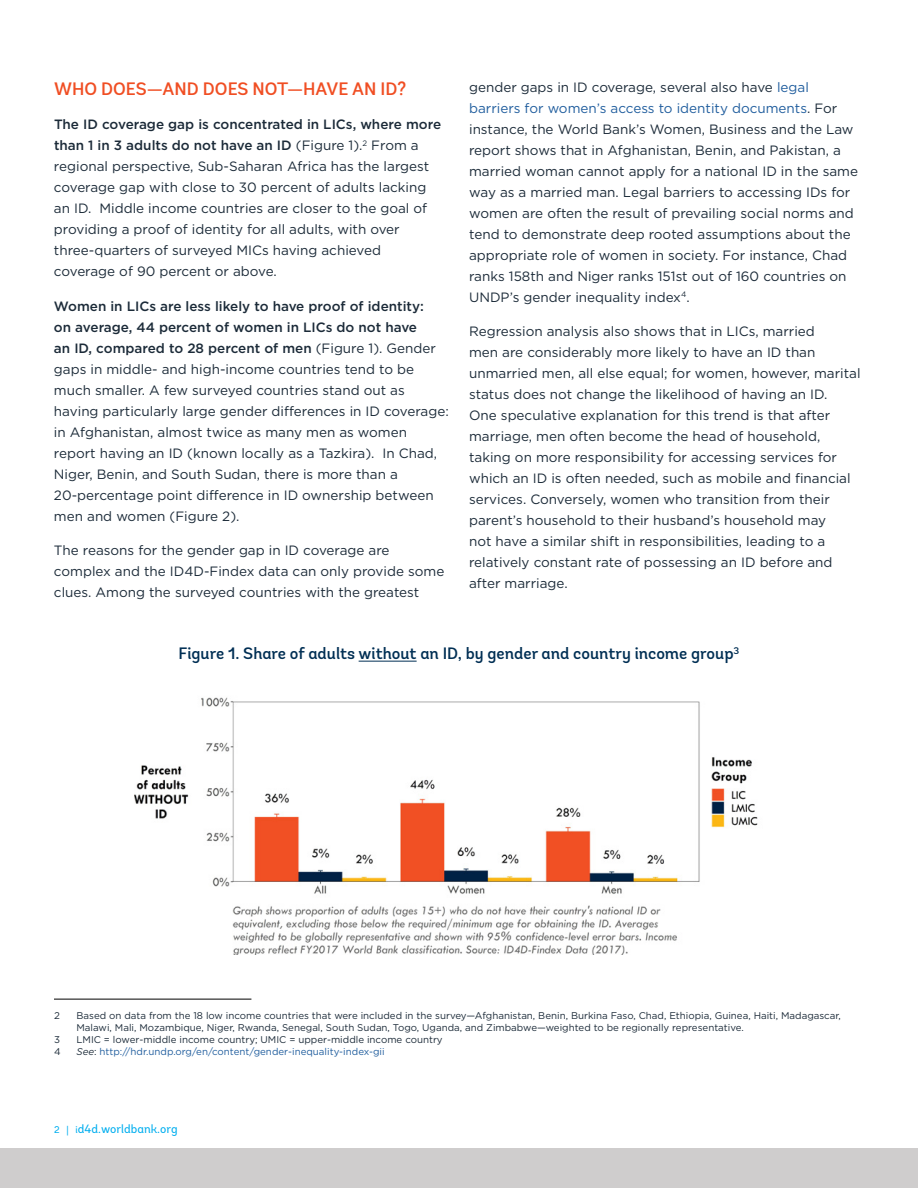
<style>
.page{position:relative;width:918px;height:1188px;background:#fff}
.page>*{position:absolute;margin:0;border:0;box-sizing:border-box;transform-origin:0 0}
.t1{font:500 18px "Andes";color:#f04e23}
.t2{font:500 16.5px "Andes";color:#002f54}
.t3{font:13.5px/21px "Gotham";color:#1c2b39}
.t4{font:12px "Andes";color:#00aeef}
.t5{font:9.75px/12px "Gotham";color:#1c2b39}
.t6{font:9.75px "Gotham";color:#215e9e}
.s1{font-weight:500}
.s2{color:#215e9e}
.s3{font-style:italic;color:#1c2b39}
.s4{color:#1c2b39}
.s5{font-size:9.75px}
</style>
<div class="page">
<div style="left:0;top:1148px;width:918px;height:40px;background:#cfcdcd"></div>
<hr style="left:54px;top:999px;width:197px;height:1px;background:#000">
<hr style="left:359px;top:661px;width:58px;height:1px;background:#002f54">
<img style="left:135px;top:697px;width:623px;height:258px">
<h1 class="t1" style="left:54px;top:77px;width:354px">WHO DOES—AND DOES NOT—HAVE AN ID?</h1>
<p class="t3" style="left:54px;top:113px;width:389px"><span class="s1">The ID coverage gap is concentrated in LICs, where more than 1 in 3 adults do not have an ID</span> (Figure 1).<sup>2</sup> From a regional perspective, Sub-Saharan Africa has the largest coverage gap with close to 30 percent of adults lacking an ID. Middle income countries are closer to the goal of providing a proof of identity for all adults, with over three-quarters of surveyed MICs having achieved coverage of 90 percent or above.</p>
<p class="t3" style="left:54px;top:295px;width:396px"><span class="s1">Women in LICs are less likely to have proof of identity:<br>on average, 44 percent of women in LICs do not have<br>an ID, compared to 28 percent of men</span> (Figure 1). Gender gaps in middle- and high-income countries tend to be much smaller. A few surveyed countries stand out as having particularly large gender differences in ID coverage: in Afghanistan, almost twice as many men as women report having an ID (known locally as a Tazkira). In Chad, Niger, Benin, and South Sudan, there is more than a 20-percentage point difference in ID ownership between men and women (Figure 2).</p>
<p class="t3" style="left:54px;top:540px;width:392px">The reasons for the gender gap in ID coverage are complex and the ID4D-Findex data can only provide some clues. Among the surveyed countries with the greatest</p>
<p class="t3" style="left:469px;top:76px;width:390px">gender gaps in ID coverage, several also have <span class="s2">legal barriers for women’s access to identity documents</span>. For instance, the World Bank’s Women, Business and the Law report shows that in Afghanistan, Benin, and Pakistan, a married woman cannot apply for a national ID in the same way as a married man. Legal barriers to accessing IDs for women are often the result of prevailing social norms and tend to demonstrate deep rooted assumptions about the appropriate role of women in society. For instance, Chad ranks 158th and Niger ranks 151st out of 160 countries on UNDP’s gender inequality index<sup>4</sup>.</p>
<p class="t3" style="left:469px;top:321px;width:393px">Regression analysis also shows that in LICs, married<br>men are considerably more likely to have an ID than unmarried men, all else equal; for women, however, marital status does not change the likelihood of having an ID.<br>One speculative explanation for this trend is that after marriage, men often become the head of household, taking on more responsibility for accessing services for which an ID is often needed, such as mobile and financial services. Conversely, women who transition from their parent’s household to their husband’s household may<br>not have a similar shift in responsibilities, leading to a relatively constant rate of possessing an ID before and after marriage.</p>
<p class="t2" style="left:179px;top:644px;width:562px">Figure 1. Share of adults without an ID, by gender and country income group<sup>3</sup></p>
<p class="t5" style="left:54px;top:1009px;width:7px">2</p>
<p class="t5" style="left:77px;top:1009px;width:766px">Based on data from the 18 low income countries that were included in the survey—Afghanistan, Benin, Burkina Faso, Chad, Ethiopia, Guinea, Haiti, Madagascar,<br>Malawi, Mali, Mozambique, Niger, Rwanda, Senegal, South Sudan, Togo, Uganda, and Zimbabwe—weighted to be regionally representative.</p>
<p class="t5" style="left:54px;top:1033px;width:7px">3</p>
<p class="t5" style="left:77px;top:1033px;width:368px">LMIC = lower-middle income country; UMIC = upper-middle income country</p>
<p class="t5" style="left:54px;top:1045px;width:8px">4</p>
<p class="t6" style="left:77px;top:1045px;width:310px"><span class="s3">See</span><span class="s4">:</span> http://hdr.undp.org/en/content/gender-inequality-index-gii</p>
<p class="t4" style="left:54px;top:1122px;width:125px"><span class="s5">2 | i</span>d4d.worldbank.org</p>
</div>
